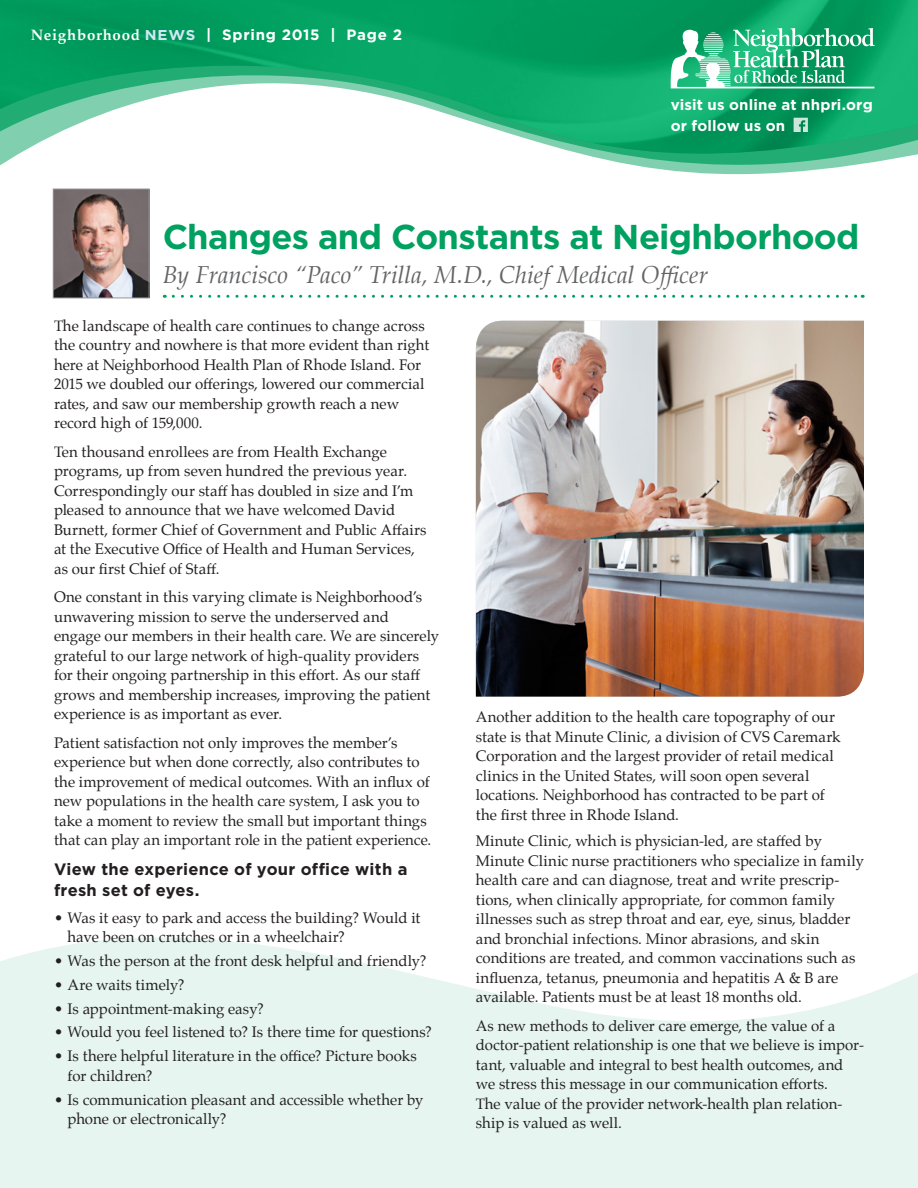
<style>
.page{position:relative;width:918px;height:1188px;background:#fff}
.page>*{position:absolute;margin:0;border:0;box-sizing:border-box;transform-origin:0 0}
.headers-_with_subs{font:700 34.5px "Gotham";letter-spacing:-.02em;color:#00a160}
.sub_heads{font:italic 24px "Palatino";color:#636466}
.within_copy_sub{font:700 16.5px/21px "Gotham";letter-spacing:.015em;color:#231f20}
.body{font:15px/19.5px "Palatino";color:#231f20}
.t1{font:700 15px "Gotham";letter-spacing:.015em;color:#fff}
.t2{font:700 15px "Gotham";letter-spacing:.05em;color:#fff}
.s1{font-family:"Palatino"}
.s2{font-size:14.25px;color:#d1e8f6}
</style>
<div class="page">
<img style="left:0;top:0;width:918px;height:175px">
<svg style="left:0;top:937px;width:918px;height:251px;fill:#e6f5ef"></svg>
<svg style="left:794px;top:118px;width:14px;height:14px"></svg>
<svg style="left:671px;top:28px;width:204px;height:60px"></svg>
<svg style="left:173px;top:295px;width:690px;height:3px"></svg>
<img style="left:476px;top:321px;width:388px;height:376px">
<img style="left:55px;top:191px;width:92px;height:105px">
<div style="left:53px;top:189px;width:96px;height:109px;border:1px solid #949698"></div>
<p class="t2" style="left:31px;top:26px;width:373px"><span class="s1">Neighborhood</span> <span class="s2">NEWS</span> | Spring 2015 | Page 2</p>
<p class="t1" style="left:671px;top:96px;width:204px">visit us online at nhpri.org</p>
<p class="t1" style="left:671px;top:117px;width:116px">or follow us on</p>
<p class="headers-_with_subs" style="left:163px;top:217px;width:698px">Changes and Constants at Neighborhood</p>
<p class="sub_heads" style="left:163px;top:254px;width:547px">By Francisco “Paco” Trilla, M.D., Chief Medical Officer</p>
<p class="body" style="left:54px;top:316px;width:377px">The landscape of health care continues to change across the country and nowhere is that more evident than right here at Neighborhood Health Plan of Rhode Island. For 2015 we doubled our offerings, lowered our commercial rates, and saw our membership growth reach a new record high of 159,000.</p>
<p class="body" style="left:54px;top:442px;width:374px">Ten thousand enrollees are from Health Exchange programs, up from seven hundred the previous year.<br>Correspondingly our staff has doubled in size and I’m pleased to announce that we have welcomed David Burnett, former Chief of Government and Public Affairs at the Executive Office of Health and Human Services, as our first Chief of Staff.</p>
<p class="body" style="left:54px;top:588px;width:387px">One constant in this varying climate is Neighborhood’s unwavering mission to serve the underserved and engage our members in their health care. We are sincerely grateful to our large network of high-quality providers for their ongoing partnership in this effort. As our staff grows and membership increases, improving the patient experience is as important as ever.</p>
<p class="body" style="left:54px;top:733px;width:379px">Patient satisfaction not only improves the member’s experience but when done correctly, also contributes to the improvement of medical outcomes. With an influx of new populations in the health care system, I ask you to take a moment to review the small but important things that can play an important role in the patient experience.</p>
<p class="within_copy_sub" style="left:54px;top:859px;width:355px">View the experience of your office with a fresh set of eyes.</p>
<p class="body" style="left:68px;top:908px;width:354px;text-indent:-14px">• Was it easy to park and access the building? Would it have been on crutches or in a wheelchair?</p>
<p class="body" style="left:54px;top:951px;width:374px">• Was the person at the front desk helpful and friendly?</p>
<p class="body" style="left:54px;top:975px;width:132px">• Are waits timely?</p>
<p class="body" style="left:54px;top:999px;width:211px">• Is appointment-making easy?</p>
<p class="body" style="left:54px;top:1023px;width:379px">• Would you feel listened to? Is there time for questions?</p>
<p class="body" style="left:68px;top:1046px;width:351px;text-indent:-14px">• Is there helpful literature in the office? Picture books for children?</p>
<p class="body" style="left:68px;top:1090px;width:358px;text-indent:-14px">• Is communication pleasant and accessible whether by phone or electronically?</p>
<p class="body" style="left:476px;top:708px;width:366px">Another addition to the health care topography of our state is that Minute Clinic, a division of CVS Caremark Corporation and the largest provider of retail medical clinics in the United States, will soon open several locations. Neighborhood has contracted to be part of the first three in Rhode Island.</p>
<p class="body" style="left:476px;top:831px;width:390px">Minute Clinic, which is physician-led, are staffed by Minute Clinic nurse practitioners who specialize in family health care and can diagnose, treat and write prescrip&shy;tions, when clinically appropriate, for common family illnesses such as strep throat and ear, eye, sinus, bladder and bronchial infections. Minor abrasions, and skin conditions are treated, and common vaccinations such as influenza, tetanus, pneumonia and hepatitis A &amp; B are available. Patients must be at least 18 months old.</p>
<p class="body" style="left:476px;top:1016px;width:390px">As new methods to deliver care emerge, the value of a doctor-patient relationship is one that we believe is impor&shy;tant, valuable and integral to best health outcomes, and we stress this message in our communication efforts.<br>The value of the provider network-health plan relation&shy;ship is valued as well.</p>
</div>
